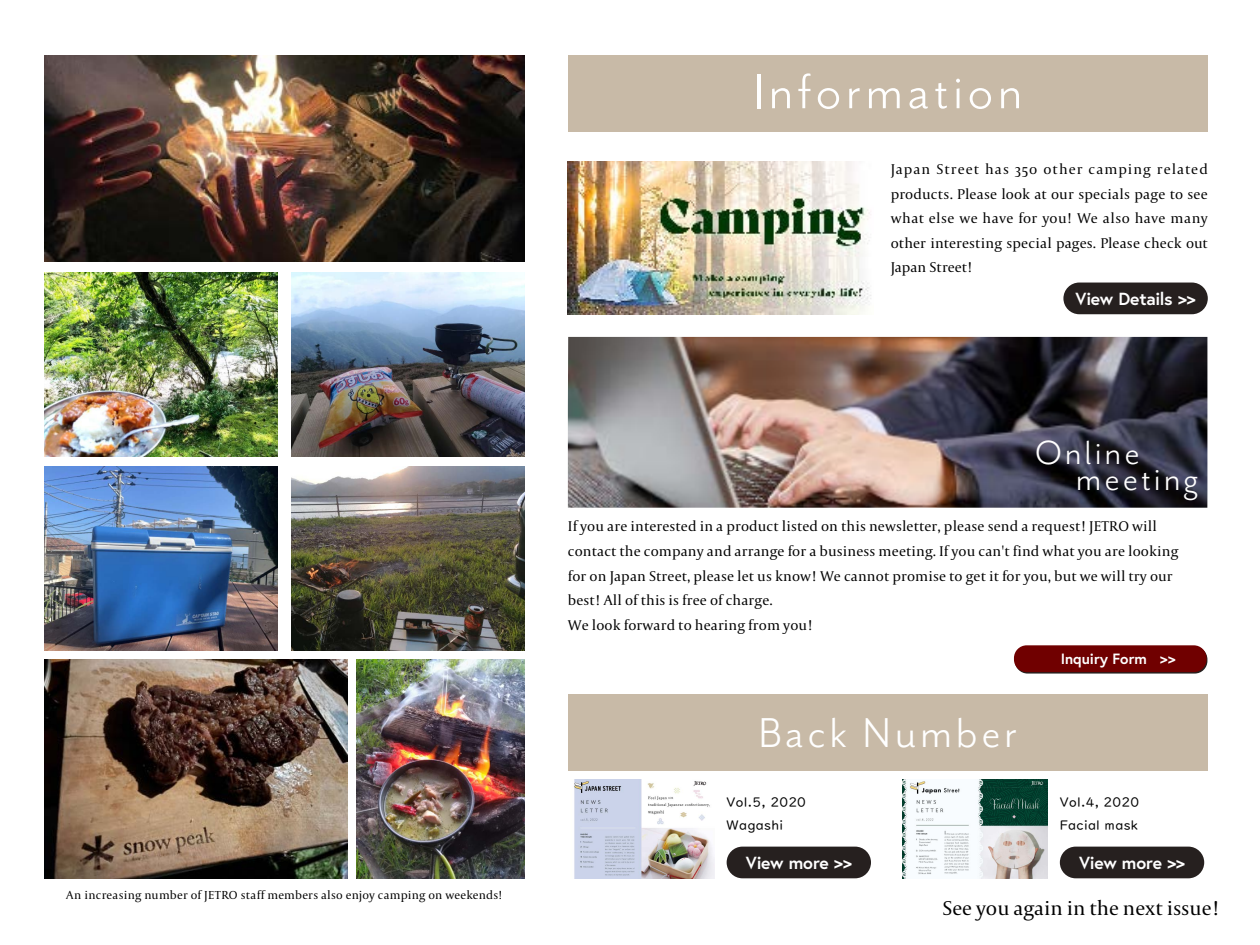
<style>
.page{position:relative;width:1260px;height:945px;background:#fff}
.page>*{position:absolute;margin:0;border:0;box-sizing:border-box;transform-origin:0 0}
.t1{font:56.88px "Mr Eaves San OT";letter-spacing:.075em;color:#fff}
.t2{font:48.12px "Mr Eaves San OT";letter-spacing:.075em;color:#fff}
.t3{font:38.5px "Mr Eaves San OT";letter-spacing:.075em;color:#fff}
.t4{font:21px "Capitolium 2";color:#000}
.t5{font:700 17.5px "Europa";letter-spacing:-.015em;color:#fff}
.t6{font:14.88px/24.7px "Capitolium 2";letter-spacing:.01em;color:#000}
.t7{font:700 14.88px "Europa";color:#fff}
.t8{font:13.12px/22.9px "UD Digi Kyokasho NP R";letter-spacing:.025em;color:#000}
.t9{font:12.25px "Capitolium 2";letter-spacing:.015em;color:#000}
</style>
<div class="page">
<img style="left:574px;top:779px;width:140px;height:99px">
<img style="left:902px;top:779px;width:145px;height:99px">
<img style="left:356px;top:660px;width:168px;height:218px">
<img style="left:45px;top:273px;width:233px;height:184px">
<img style="left:291px;top:467px;width:233px;height:184px">
<img style="left:291px;top:273px;width:233px;height:184px">
<img style="left:45px;top:467px;width:233px;height:184px">
<img style="left:45px;top:56px;width:479px;height:206px">
<img style="left:45px;top:660px;width:303px;height:218px">
<div style="left:568px;top:56px;width:640px;height:76px;background:#c8baa7"></div>
<div style="left:568px;top:694px;width:640px;height:77px;background:#c8baa7"></div>
<svg style="left:1015px;top:647px;width:192px;height:27px"></svg>
<div style="left:1014px;top:645px;width:193px;height:27px;background:#700000;border-radius:13px"></div>
<div style="left:1063px;top:283px;width:145px;height:31px;background:#26201f;border-radius:16px"></div>
<div style="left:727px;top:847px;width:144px;height:31px;background:#26201f;border-radius:16px"></div>
<div style="left:1060px;top:847px;width:144px;height:31px;background:#26201f;border-radius:16px"></div>
<img style="left:568px;top:161px;width:303px;height:153px">
<img style="left:568px;top:337px;width:639px;height:171px">
<p class="t9" style="left:66px;top:887px;width:438px">An increasing number of JETRO staff members also enjoy camping on weekends!</p>
<h1 class="t1" style="left:753px;top:60px;width:271px">Information</h1>
<p class="t6" style="left:891px;top:157px;width:318px;text-align:justify">Japan Street has 350 other camping related products. Please look at our specials page to see what else we have for you! We also have many other interesting special pages. Please check out Japan Street!</p>
<p class="t5" style="left:1076px;top:286px;width:122px">View Details &lt;&lt;</p>
<h3 class="t3" style="left:1035px;top:432px;width:106px">Online</h3>
<h3 class="t3" style="left:1076px;top:458px;width:124px">meeting</h3>
<p class="t6" style="left:568px;top:514px;width:612px">Ifyou are interested in a product listed on this newsletter, please send a request! JETRO will contact the company and arrange for a business meeting If. you can t' find what you are looking for on Japan Street, please let us know! We cannot promise to get it for you, but we will try our best! All of this is free of charge.<br>We look forward to hearing from you!</p>
<p class="t7" style="left:1061px;top:649px;width:88px">Inquiry Form</p>
<p class="t7" style="left:1160px;top:649px;width:17px">&lt;&lt;</p>
<h2 class="t2" style="left:758px;top:706px;width:261px">Back Number</h2>
<p class="t8" style="left:727px;top:791px;width:81px">Vol.5, 2020<br>Wagashi</p>
<p class="t8" style="left:1060px;top:791px;width:81px">Vol.4, 2020<br>Facial mask</p>
<p class="t5" style="left:746px;top:851px;width:107px">View more &gt;&gt;</p>
<p class="t5" style="left:1079px;top:851px;width:107px">View more &lt;&lt;</p>
<h3 class="t4" style="left:943px;top:894px;width:279px">See you again in the next issue!</h3>
</div>
